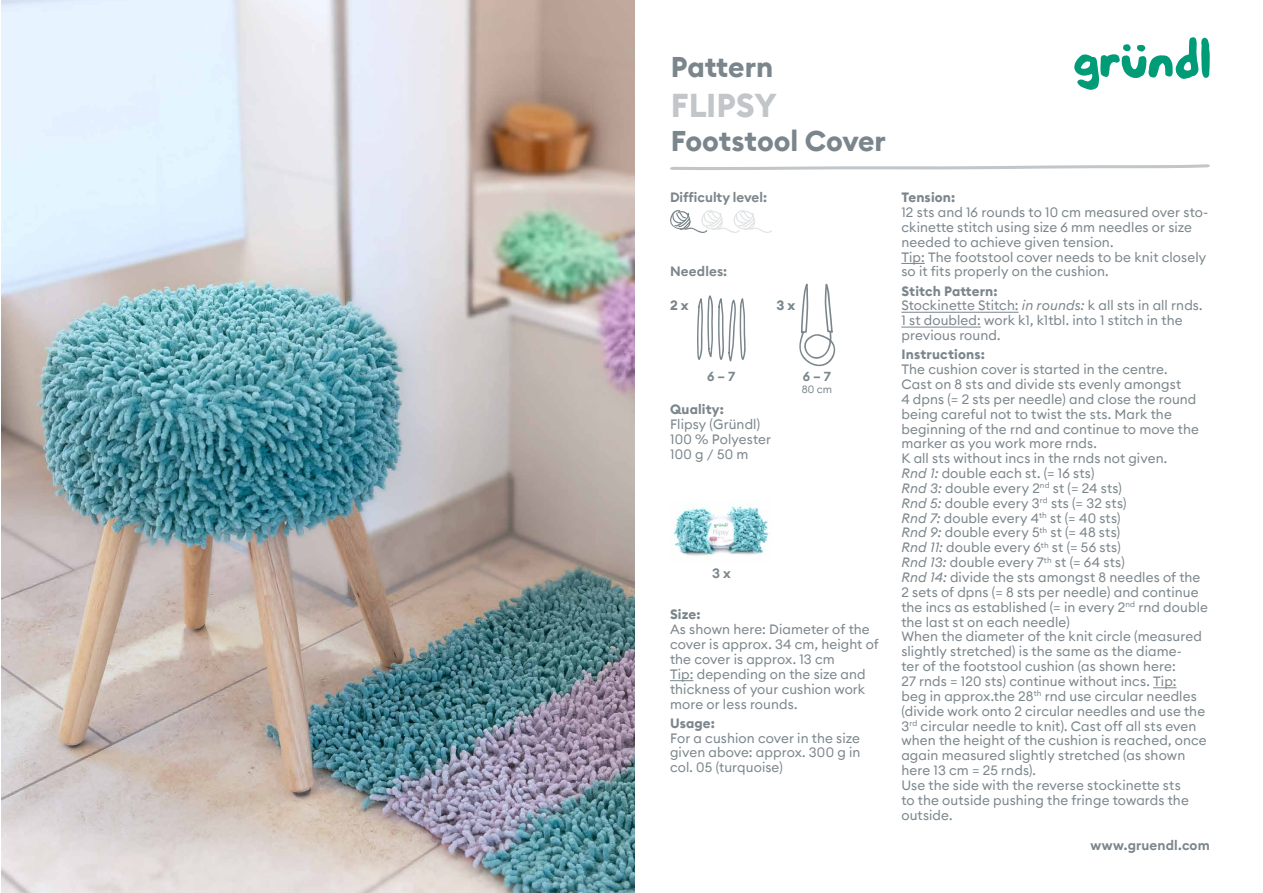
<style>
.page{position:relative;width:1263px;height:893px;background:#fff}
.page>*{position:absolute;margin:0;border:0;box-sizing:border-box;transform-origin:0 0}
.t1{font:700 33px "Euclid Circular B";letter-spacing:-.01em;color:#c2c6c9}
.t2{font:700 28.5px "Euclid Circular B";letter-spacing:-.005em;color:#7b868c}
.t3{font:13.5px/14.9px "Euclid Circular B";letter-spacing:.01em;color:#7b868c}
.t4{font:700 13.5px "Euclid Circular B";letter-spacing:.01em;color:#7b868c}
.t5{font:600 13.5px "Euclid Circular B";letter-spacing:.01em;color:#7b868c}
.t6{font:600 13.05px "Euclid Circular B";color:#7b868c}
.t7{font:10.5px "Euclid Circular B";color:#7b868c}
.s1{font-weight:700}
.s2{font-style:italic}
</style>
<div class="page">
<svg style="left:1074px;top:37px;width:136px;height:53px"></svg>
<svg style="left:901px;top:263px;width:24px;height:1px"></svg>
<hr style="left:901px;top:312px;width:118px;height:1px;background:#7b868c">
<hr style="left:901px;top:327px;width:80px;height:1px;background:#7b868c">
<svg style="left:1153px;top:687px;width:23px;height:1px"></svg>
<svg style="left:670px;top:680px;width:23px;height:1px"></svg>
<svg style="left:670px;top:210px;width:102px;height:23px"></svg>
<img style="left:1px;top:0;width:634px;height:893px">
<svg style="left:670px;top:164px;width:540px;height:6px"></svg>
<svg style="left:799px;top:283px;width:37px;height:84px"></svg>
<img style="left:673px;top:504px;width:96px;height:52px">
<svg style="left:697px;top:295px;width:49px;height:67px"></svg>
<h2 class="t2" style="left:671px;top:48px;width:104px">Pattern</h2>
<h1 class="t1" style="left:671px;top:84px;width:108px">FLIPSY</h1>
<h2 class="t2" style="left:671px;top:122px;width:217px">Footstool Cover</h2>
<p class="t5" style="left:670px;top:189px;width:99px">Difficulty level:</p>
<p class="t5" style="left:670px;top:262px;width:59px">Needles:</p>
<p class="t4" style="left:670px;top:296px;width:20px">2 x</p>
<p class="t4" style="left:776px;top:296px;width:20px">3 x</p>
<p class="t6" style="left:707px;top:368px;width:30px">6 – 7</p>
<p class="t4" style="left:670px;top:401px;width:55px">Quality:</p>
<p class="t3" style="left:670px;top:417px;width:103px">Flipsy (Gründl)<br>100 % Polyester<br>100 g / 50 m</p>
<p class="t6" style="left:803px;top:368px;width:30px">6 – 7</p>
<p class="t7" style="left:802px;top:383px;width:32px">80 cm</p>
<p class="t5" style="left:712px;top:564px;width:20px">3 x</p>
<p class="t4" style="left:670px;top:606px;width:32px">Size:</p>
<p class="t3" style="left:670px;top:622px;width:210px">As shown here: Diameter of the cover is approx. 34 cm, height of the cover is approx. 13 cm<br>Tip: depending on the size and thickness of your cushion work more or less rounds.</p>
<p class="t4" style="left:670px;top:714px;width:46px">Usage:</p>
<p class="t3" style="left:670px;top:730px;width:192px;text-align:justify">For a cushion cover in the size given above: approx. 300 g in col. 05 (turquoise)</p>
<p class="t4" style="left:901px;top:189px;width:55px">Tension:</p>
<p class="t3" style="left:901px;top:205px;width:309px">12 sts and 16 rounds to 10 cm measured over sto&shy;ckinette stitch using size 6 mm needles or size needed to achieve given tension.<br>Tip: The footstool cover needs to be knit closely so it fits properly on the cushion.</p>
<p class="t3" style="left:901px;top:283px;width:303px"><span class="s1">Stitch Pattern:<br></span>Stockinette Stitch: <span class="s2">in rounds:</span> k all sts in all rnds.<br>1 st doubled: work k1, k1tbl. into 1 stitch in the previous round.</p>
<p class="t4" style="left:901px;top:346px;width:85px">Instructions:</p>
<p class="t3" style="left:901px;top:362px;width:308px">The cushion cover is started in the centre.<br>Cast on 8 sts and divide sts evenly amongst<br>4 dpns (= 2 sts per needle) and close the round being careful not to twist the sts. Mark the beginning of the rnd and continue to move the marker as you work more rnds.<br>K all sts without incs in the rnds not given.<br><span class="s2">Rnd 1:</span> double each st. (= 16 sts)<br><span class="s2">Rnd 3:</span> double every 2<sup>nd</sup> st (= 24 sts)<br><span class="s2">Rnd 5:</span> double every 3<sup>rd</sup> sts (= 32 sts)<br><span class="s2">Rnd 7:</span> double every 4<sup>th</sup> st (= 40 sts)<br><span class="s2">Rnd 9:</span> double every 5<sup>th</sup> st (= 48 sts)<br><span class="s2">Rnd 11:</span> double every 6<sup>th</sup> st (= 56 sts)<br><span class="s2">Rnd 13:</span> double every 7<sup>th</sup> st (= 64 sts)<br><span class="s2">Rnd 14:</span> divide the sts amongst 8 needles of the 2 sets of dpns (= 8 sts per needle) and continue the incs as established (= in every 2<sup>nd</sup> rnd double the last st on each needle)<br>When the diameter of the knit circle (measured slightly stretched) is the same as the diame-<br>ter of the footstool cushion (as shown here:<br>27 rnds = 120 sts) continue without incs. Tip:<br>beg in approx.the 28<sup>th</sup> rnd use circular needles (divide work onto 2 circular needles and use the 3<sup>rd</sup> circular needle to knit). Cast off all sts even when the height of the cushion is reached, once again measured slightly stretched (as shown here 13 cm = 25 rnds).<br>Use the side with the reverse stockinette sts<br>to the outside pushing the fringe towards the outside.</p>
<p class="t5" style="left:1091px;top:836px;width:121px">www.gruendl.com</p>
</div>
